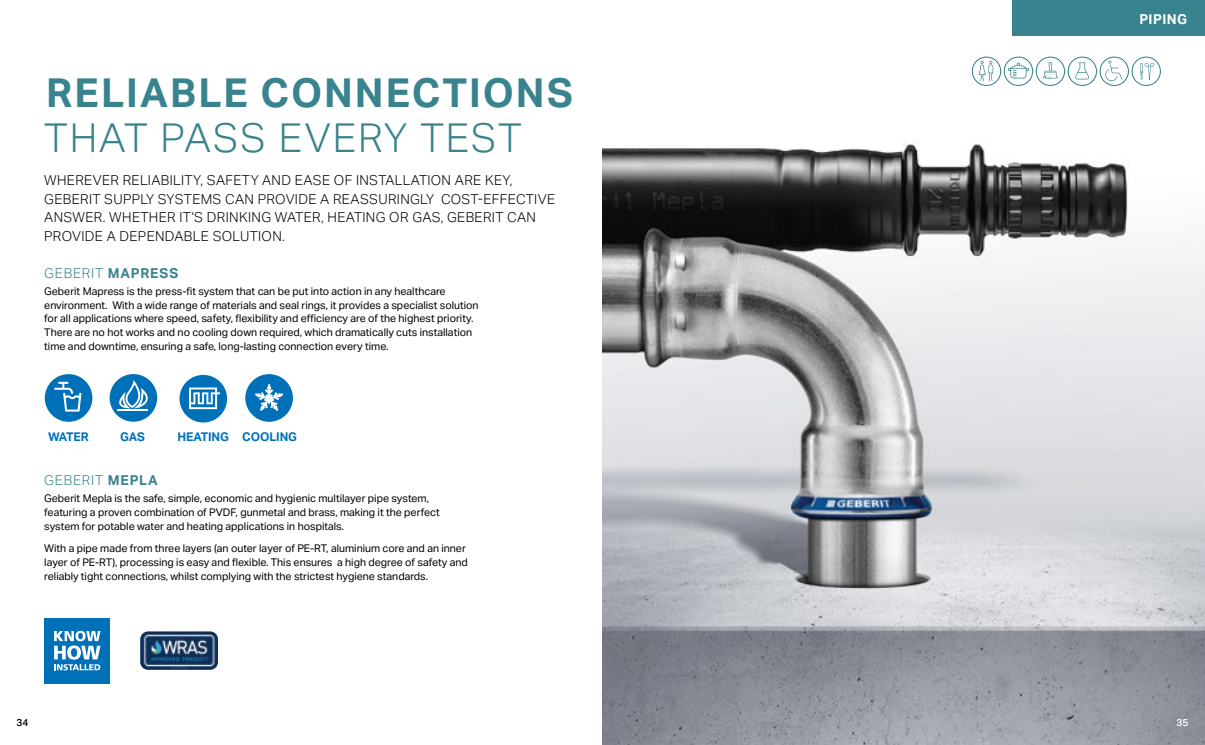
<style>
.page{position:relative;width:1205px;height:745px;background:#fff}
.page>*{position:absolute;margin:0;border:0;box-sizing:border-box;transform-origin:0 0}
.t1{font:700 40px "Aktiv Grotesk Geberit";letter-spacing:.05em;color:#38838d}
.t2{font:300 40px "Aktiv Grotesk Geberit";letter-spacing:.04em;color:#38838d}
.t3{font:300 13.75px/18.8px "Aktiv Grotesk Geberit";letter-spacing:.025em;color:#000}
.t4{font:300 13.75px "Aktiv Grotesk Geberit";letter-spacing:.06em;color:#38838d}
.t5{font:700 13.75px "Aktiv Grotesk Geberit";letter-spacing:.035em;color:#fff}
.t6{font:700 12.12px "Aktiv Grotesk Geberit";letter-spacing:-.01em;color:#0071b9}
.t7{font:10.62px/13.8px "Aktiv Grotesk Geberit";color:#000}
.t8{font:500 10px "Aktiv Grotesk Geberit";color:#000}
.t9{font:500 10px "Aktiv Grotesk Geberit";color:#fff}
.s1{font-weight:700}
</style>
<div class="page">
<img style="left:602px;top:35px;width:603px;height:709px">
<div style="left:1012px;top:0;width:193px;height:35px;background:#38838d"></div>
<div style="left:44px;top:617px;width:66px;height:66px;background:#0071b9"></div>
<svg style="left:54px;top:630px;width:47px;height:40px"></svg>
<svg style="left:44px;top:372px;width:50px;height:51px"></svg>
<div style="left:42px;top:371px;width:53px;height:53px;border:2px solid #fff;border-radius:50%"></div>
<svg style="left:54px;top:381px;width:27px;height:30px"></svg>
<svg style="left:108px;top:372px;width:50px;height:50px"></svg>
<div style="left:107px;top:371px;width:53px;height:53px;border:2px solid #fff;border-radius:50%"></div>
<hr style="left:118px;top:408px;width:30px;height:2px;background:#fff">
<svg style="left:118px;top:380px;width:30px;height:28px"></svg>
<svg style="left:178px;top:373px;width:50px;height:50px"></svg>
<div style="left:177px;top:372px;width:53px;height:52px;border:2px solid #fff;border-radius:50%"></div>
<svg style="left:189px;top:387px;width:31px;height:22px"></svg>
<svg style="left:244px;top:372px;width:50px;height:51px"></svg>
<div style="left:243px;top:371px;width:52px;height:53px;border:2px solid #fff;border-radius:50%"></div>
<svg style="left:255px;top:384px;width:28px;height:27px"></svg>
<img style="left:140px;top:631px;width:78px;height:38px">
<div style="left:972px;top:57px;width:29px;height:29px;border:1px solid #38838d;border-radius:50%"></div>
<div style="left:1100px;top:57px;width:28px;height:29px;border:1px solid #38838d;border-radius:50%"></div>
<div style="left:1004px;top:57px;width:29px;height:29px;border:1px solid #38838d;border-radius:50%"></div>
<div style="left:1036px;top:57px;width:29px;height:29px;border:1px solid #38838d;border-radius:50%"></div>
<div style="left:1068px;top:57px;width:29px;height:29px;border:1px solid #38838d;border-radius:50%"></div>
<svg style="left:972px;top:57px;width:188px;height:28px"></svg>
<div style="left:1131px;top:57px;width:29px;height:29px;border:1px solid #38838d;border-radius:50%"></div>
<h1 class="t1" style="left:46px;top:68px;width:528px">RELIABLE CONNECTIONS</h1>
<h1 class="t2" style="left:44px;top:114px;width:479px">THAT PASS EVERY TEST</h1>
<p class="t3" style="left:44px;top:170px;width:512px">WHEREVER RELIABILITY, SAFETY AND EASE OF INSTALLATION ARE KEY, GEBERIT SUPPLY SYSTEMS CAN PROVIDE A REASSURINGLY COST-EFFECTIVE ANSWER. WHETHER IT‘S DRINKING WATER, HEATING OR GAS, GEBERIT CAN PROVIDE A DEPENDABLE SOLUTION.</p>
<p class="t4" style="left:44px;top:265px;width:135px">GEBERIT <span class="s1">MAPRESS</span></p>
<p class="t7" style="left:44px;top:284px;width:436px">Geberit Mapress is the press-fit system that can be put into action in any healthcare environment. With a wide range of materials and seal rings, it provides a specialist solution for all applications where speed, safety, flexibility and efficiency are of the highest priority.<br>There are no hot works and no cooling down required, which dramatically cuts installation time and downtime, ensuring a safe, long-lasting connection every time.</p>
<p class="t6" style="left:48px;top:429px;width:42px">WATER</p>
<p class="t6" style="left:120px;top:429px;width:26px">GAS</p>
<p class="t6" style="left:177px;top:429px;width:121px">HEATING COOLING</p>
<p class="t4" style="left:44px;top:471px;width:115px">GEBERIT <span class="s1">MEPLA</span></p>
<p class="t7" style="left:44px;top:491px;width:397px">Geberit Mepla is the safe, simple, economic and hygienic multilayer pipe system, featuring a proven combination of PVDF, gunmetal and brass, making it the perfect system for potable water and heating applications in hospitals.</p>
<p class="t7" style="left:44px;top:541px;width:425px">With a pipe made from three layers (an outer layer of PE-RT, aluminium core and an inner layer of PE-RT), processing is easy and flexible. This ensures a high degree of safety and reliably tight connections, whilst complying with the strictest hygiene standards.</p>
<p class="t5" style="left:1139px;top:11px;width:49px">PIPING</p>
<p class="t8" style="left:17px;top:716px;width:13px">34</p>
<p class="t9" style="left:1176px;top:716px;width:13px">35</p>
</div>
